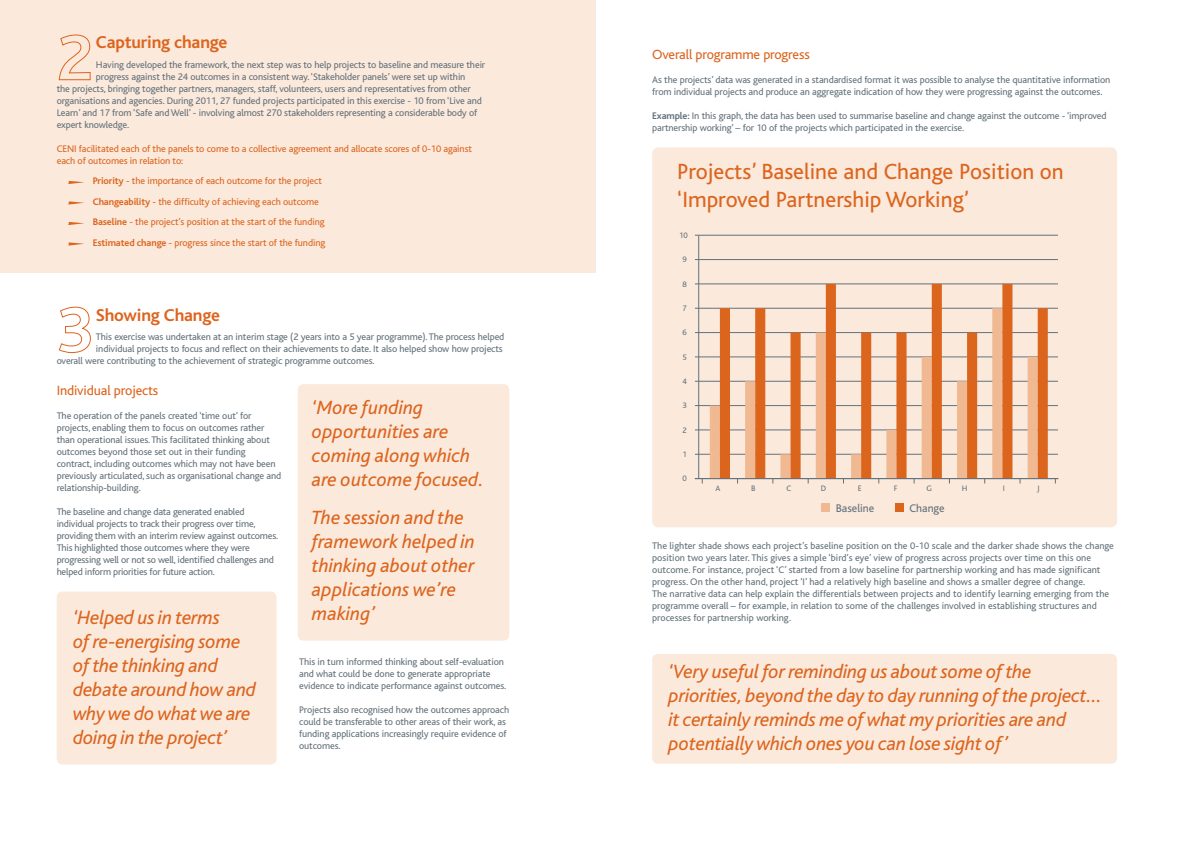
<style>
.page{position:relative;width:1191px;height:842px;background:#fff}
.page>*{position:absolute;margin:0;border:0;box-sizing:border-box;transform-origin:0 0}
.t1{font:23px/27.6px "Bliss";color:#dc651e}
.t2{font:italic 20px/24px "Bliss";letter-spacing:-.01em;color:#dc651e}
.t3{font:700 18px "Bliss";letter-spacing:-.01em;color:#dc651e}
.t4{font:14px "Bliss";letter-spacing:-.01em;color:#dc651e}
.t5{font:11.6px "Bliss";color:#63717a}
.t6{font:10px/12px "Bliss";letter-spacing:-.01em;color:#63717a}
.t7{font:10px/12px "Bliss";color:#63727a}
.t8{font:10px/20.5px "Bliss";letter-spacing:-.01em;color:#dc651e}
.t9{font:8.3px "Bliss";color:#63717a}
.s1{font-weight:700}
</style>
<div class="page">
<div style="left:0;top:0;width:595px;height:272px;background:#fbe9dc"></div>
<svg style="left:68px;top:181px;width:16px;height:3px"></svg>
<svg style="left:68px;top:201px;width:16px;height:4px"></svg>
<svg style="left:68px;top:222px;width:16px;height:3px"></svg>
<svg style="left:68px;top:242px;width:16px;height:4px"></svg>
<svg style="left:58px;top:34px;width:33px;height:47px"></svg>
<svg style="left:58px;top:306px;width:33px;height:47px"></svg>
<div style="left:57px;top:591px;width:219px;height:173px;background:#fbe9dc;border-radius:6px"></div>
<div style="left:652px;top:654px;width:465px;height:110px;background:#fbe9dc;border-radius:6px"></div>
<div style="left:298px;top:384px;width:211px;height:257px;background:#fbe9dc;border-radius:6px"></div>
<div style="left:652px;top:147px;width:465px;height:380px;background:#fbe9dc;border-radius:6px"></div>
<hr style="left:695px;top:454px;width:363px;height:1px;background:#63717a">
<hr style="left:695px;top:430px;width:363px;height:1px;background:#63717a">
<hr style="left:695px;top:405px;width:363px;height:1px;background:#63717a">
<hr style="left:695px;top:381px;width:363px;height:1px;background:#63717a">
<hr style="left:695px;top:357px;width:363px;height:1px;background:#63717a">
<hr style="left:695px;top:332px;width:363px;height:1px;background:#63717a">
<hr style="left:695px;top:308px;width:363px;height:1px;background:#63717a">
<hr style="left:695px;top:284px;width:363px;height:1px;background:#63717a">
<hr style="left:695px;top:235px;width:363px;height:1px;background:#63717a">
<hr style="left:695px;top:259px;width:363px;height:1px;background:#63717a">
<svg style="left:710px;top:308px;width:10px;height:170px"></svg>
<svg style="left:720px;top:284px;width:327px;height:194px"></svg>
<hr style="left:698px;top:236px;width:1px;height:243px;background:#63717a">
<hr style="left:695px;top:478px;width:363px;height:1px;background:#63717a">
<div style="left:821px;top:503px;width:9px;height:9px;background:#f0b992"></div>
<div style="left:895px;top:503px;width:8px;height:9px;background:#dc651e"></div>
<h3 class="t3" style="left:96px;top:33px;width:133px">Capturing change</h3>
<p class="t6" style="left:96px;top:58px;width:391px">Having developed the framework, the next step was to help projects to baseline and measure their</p>
<p class="t6" style="left:96px;top:70px;width:371px">progress against the 24 outcomes in a consistent way. ‘Stakeholder panels’ were set up within</p>
<p class="t6" style="left:57px;top:82px;width:415px">the projects, bringing together partners, managers, staff, volunteers, users and representatives from other</p>
<p class="t6" style="left:57px;top:94px;width:427px">organisations and agencies. During 2011, 27 funded projects participated in this exercise - 10 from ‘Live and</p>
<p class="t6" style="left:57px;top:106px;width:422px">Learn’ and 17 from ‘Safe and Well’ - involving almost 270 stakeholders representing a considerable body of</p>
<p class="t6" style="left:57px;top:118px;width:74px">expert knowledge.</p>
<p class="t8" style="left:57px;top:142px;width:417px;line-height:12px">CENI facilitated each of the panels to come to a collective agreement and allocate scores of 0-10 against each of outcomes in relation to:</p>
<p class="t8" style="left:93px;top:171px;width:234px"><span class="s1">Priority</span> - the importance of each outcome for the project <span class="s1">Changeability</span> - the difficulty of achieving each outcome <span class="s1">Baseline</span> - the project’s position at the start of the funding <span class="s1">Estimated change</span> - progress since the start of the funding</p>
<h3 class="t3" style="left:96px;top:306px;width:125px">Showing Change</h3>
<p class="t6" style="left:96px;top:331px;width:410px">This exercise was undertaken at an interim stage (2 years into a 5 year programme). The process helped</p>
<p class="t6" style="left:96px;top:343px;width:408px">individual projects to focus and reflect on their achievements to date. It also helped show how projects</p>
<p class="t6" style="left:57px;top:355px;width:319px">overall were contributing to the achievement of strategic programme outcomes.</p>
<h3 class="t4" style="left:57px;top:383px;width:103px">Individual projects</h3>
<p class="t6" style="left:57px;top:410px;width:226px">The operation of the panels created ‘time out’ for projects, enabling them to focus on outcomes rather than operational issues. This facilitated thinking about outcomes beyond those set out in their funding contract, including outcomes which may not have been previously articulated, such as organisational change and relationship-building.</p>
<p class="t6" style="left:57px;top:506px;width:223px">The baseline and change data generated enabled individual projects to track their progress over time, providing them with an interim review against outcomes.<br>This highlighted those outcomes where they were progressing well or not so well, identified challenges and helped inform priorities for future action.</p>
<h2 class="t2" style="left:312px;top:396px;width:174px">‘More funding opportunities are coming along which are outcome focused.</h2>
<h2 class="t2" style="left:312px;top:506px;width:165px">The session and the framework helped in thinking about other applications we’re making’</h2>
<h2 class="t2" style="left:73px;top:606px;width:185px">‘Helped us in terms<br>of re-energising some of the thinking and debate around how and why we do what we are doing in the project’</h2>
<p class="t6" style="left:299px;top:656px;width:209px">This in turn informed thinking about self-evaluation and what could be done to generate appropriate evidence to indicate performance against outcomes.</p>
<p class="t6" style="left:299px;top:704px;width:212px">Projects also recognised how the outcomes approach could be transferable to other areas of their work, as funding applications increasingly require evidence of outcomes.</p>
<h3 class="t4" style="left:652px;top:47px;width:159px">Overall programme progress</h3>
<p class="t6" style="left:652px;top:74px;width:460px">As the projects’ data was generated in a standardised format it was possible to analyse the quantitative information from individual projects and produce an aggregate indication of how they were progressing against the outcomes.</p>
<p class="t6" style="left:652px;top:110px;width:456px"><span class="s1">Example:</span> In this graph, the data has been used to summarise baseline and change against the outcome - ‘improved partnership working’ – for 10 of the projects which participated in the exercise.</p>
<h1 class="t1" style="left:677px;top:158px;width:388px">Projects’ Baseline and Change Position on ‘Improved Partnership Working’</h1>
<p class="t9" style="left:679px;top:231px;width:10px">10</p>
<p class="t9" style="left:682px;top:255px;width:6px">9</p>
<p class="t9" style="left:682px;top:280px;width:6px">8</p>
<p class="t9" style="left:682px;top:304px;width:6px">7</p>
<p class="t9" style="left:682px;top:328px;width:6px">6</p>
<p class="t9" style="left:682px;top:353px;width:6px">5</p>
<p class="t9" style="left:682px;top:377px;width:6px">4</p>
<p class="t9" style="left:682px;top:401px;width:6px">3</p>
<p class="t9" style="left:682px;top:426px;width:6px">2</p>
<p class="t9" style="left:682px;top:450px;width:6px">1</p>
<p class="t9" style="left:682px;top:474px;width:6px">0</p>
<p class="t9" style="left:715px;top:484px;width:6px">A</p>
<p class="t9" style="left:751px;top:484px;width:6px">B</p>
<p class="t9" style="left:786px;top:484px;width:6px">C</p>
<p class="t9" style="left:820px;top:484px;width:7px">D</p>
<p class="t9" style="left:858px;top:484px;width:5px">E</p>
<p class="t9" style="left:893px;top:484px;width:5px">F</p>
<p class="t9" style="left:926px;top:484px;width:7px">G</p>
<p class="t9" style="left:962px;top:484px;width:7px">H</p>
<p class="t9" style="left:1002px;top:484px;width:4px">I</p>
<p class="t9" style="left:1037px;top:484px;width:4px">J</p>
<p class="t5" style="left:835px;top:502px;width:40px">Baseline</p>
<p class="t5" style="left:909px;top:502px;width:37px">Change</p>
<p class="t7" style="left:652px;top:540px;width:463px">The lighter shade shows each project’s baseline position on the 0-10 scale and the darker shade shows the change position two years later. This gives a simple ‘bird’s eye’ view of progress across projects over time on this one outcome. For instance, project ‘C’ started from a low baseline for partnership working and has made significant progress. On the other hand, project ‘I’ had a relatively high baseline and shows a smaller degree of change.<br>The narrative data can help explain the differentials between projects and to identify learning emerging from the programme overall – for example, in relation to some of the challenges involved in establishing structures and processes for partnership working.</p>
<h2 class="t2" style="left:668px;top:660px;width:435px">‘Very useful for reminding us about some of the priorities, beyond the day to day running of the project… it certainly reminds me of what my priorities are and potentially which ones you can lose sight of’</h2>
</div>
